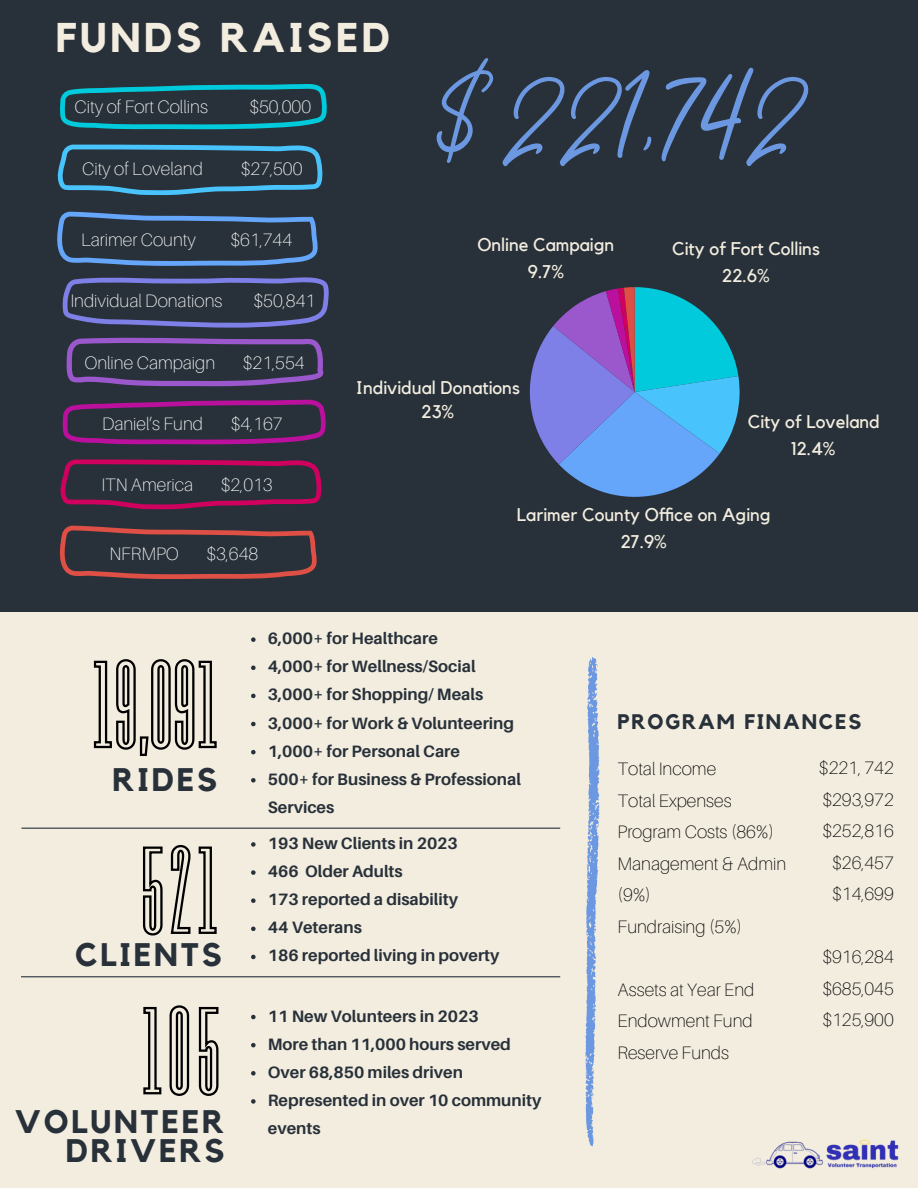
<style>
.page{position:relative;width:918px;height:1188px;background:#f3ede0}
.page>*{position:absolute;margin:0;border:0;box-sizing:border-box;transform-origin:0 0}
.t1{font:119.55px "Suluscript";color:#6c97e1}
.t2{font:700 41.4px "Kollektif";letter-spacing:.085em;color:#f3ede0}
.t3{font:700 32.55px/29.2px "Kollektif";letter-spacing:.085em;color:#283139;text-align:right}
.t4{font:700 21px "Kollektif";letter-spacing:.085em;color:#283139}
.t5{font:18.3px/26.5px "Kollektif";color:#f3ede0;text-align:center}
.t6{font:100 18px/31.5px "Aileron";color:#000}
.t7{font:100 18px "Aileron";color:#fff}
.t8{font:700 16.5px/28.2px "Aileron";color:#283139}
</style>
<div class="page">
<div style="left:0;top:0;width:918px;height:611px;background:#283139"></div>
<svg style="left:530px;top:287px;width:210px;height:210px"></svg>
<hr style="left:21px;top:828px;width:539px;height:1px;background:#283139">
<hr style="left:21px;top:976px;width:539px;height:1px;background:#283139">
<svg style="left:60px;top:84px;width:267px;height:45px"></svg>
<svg style="left:57px;top:144px;width:266px;height:51px"></svg>
<svg style="left:57px;top:212px;width:261px;height:54px"></svg>
<svg style="left:63px;top:277px;width:266px;height:51px"></svg>
<svg style="left:66px;top:337px;width:258px;height:49px"></svg>
<svg style="left:62px;top:399px;width:264px;height:45px"></svg>
<svg style="left:60px;top:459px;width:262px;height:50px"></svg>
<svg style="left:59px;top:526px;width:258px;height:53px"></svg>
<svg style="left:251px;top:637px;width:5px;height:5px"></svg>
<svg style="left:251px;top:666px;width:5px;height:4px"></svg>
<svg style="left:251px;top:694px;width:5px;height:4px"></svg>
<svg style="left:251px;top:722px;width:5px;height:4px"></svg>
<svg style="left:251px;top:750px;width:5px;height:4px"></svg>
<svg style="left:251px;top:778px;width:5px;height:5px"></svg>
<svg style="left:93px;top:659px;width:124px;height:97px"></svg>
<svg style="left:143px;top:844px;width:74px;height:92px"></svg>
<svg style="left:251px;top:842px;width:5px;height:5px"></svg>
<svg style="left:251px;top:870px;width:5px;height:5px"></svg>
<svg style="left:251px;top:898px;width:5px;height:5px"></svg>
<svg style="left:251px;top:927px;width:5px;height:4px"></svg>
<svg style="left:251px;top:955px;width:5px;height:4px"></svg>
<svg style="left:143px;top:1005px;width:76px;height:91px"></svg>
<svg style="left:251px;top:1015px;width:5px;height:4px"></svg>
<svg style="left:251px;top:1043px;width:5px;height:4px"></svg>
<svg style="left:251px;top:1071px;width:5px;height:5px"></svg>
<svg style="left:251px;top:1099px;width:5px;height:5px"></svg>
<svg style="left:560px;top:657px;width:40px;height:490px"></svg>
<img style="left:752px;top:1139px;width:147px;height:30px">
<p class="t2" style="left:56px;top:18px;width:336px">FUNDS RAISED</p>
<p class="t7" style="left:75px;top:96px;width:135px">City of Fort Collins</p>
<p class="t7" style="left:249px;top:96px;width:63px">$50,000</p>
<p class="t7" style="left:82px;top:157px;width:122px">City of Loveland</p>
<p class="t7" style="left:241px;top:157px;width:63px">$27,500</p>
<p class="t7" style="left:81px;top:228px;width:116px">Larimer County</p>
<p class="t7" style="left:231px;top:228px;width:63px">$61,744</p>
<p class="t7" style="left:71px;top:290px;width:153px">Individual Donations</p>
<p class="t7" style="left:254px;top:290px;width:63px">$50,841</p>
<p class="t7" style="left:84px;top:352px;width:132px">Online Campaign</p>
<p class="t7" style="left:243px;top:352px;width:63px">$21,554</p>
<h3 class="t1" style="left:431px;top:35px;width:375px">$221,742</h3>
<p class="t5" style="left:477px;top:232px;width:139px">Online Campaign<br>9.7%</p>
<p class="t5" style="left:672px;top:236px;width:149px">City of Fort Collins<br>22.6%</p>
<p class="t7" style="left:102px;top:412px;width:102px">Daniel’s Fund</p>
<p class="t7" style="left:231px;top:412px;width:53px">$4,167</p>
<p class="t7" style="left:101px;top:474px;width:93px">ITN America</p>
<p class="t7" style="left:221px;top:474px;width:53px">$2,013</p>
<p class="t7" style="left:109px;top:543px;width:71px">NFRMPO</p>
<p class="t7" style="left:206px;top:543px;width:53px">$3,648</p>
<p class="t5" style="left:356px;top:377px;width:166px;line-height:23.9px">Individual Donations<br>23%</p>
<p class="t5" style="left:748px;top:410px;width:134px">City of Loveland<br>12.4%</p>
<p class="t5" style="left:517px;top:502px;width:255px">Larimer County Office on Aging<br>27.9%</p>
<p class="t3" style="left:112px;top:766px;width:106px">RIDES</p>
<p class="t3" style="left:75px;top:941px;width:148px">CLIENTS</p>
<p class="t3" style="left:15px;top:1108px;width:211px">VOLUNTEER<br>DRIVERS</p>
<h6 class="t8" style="left:268px;top:624px;width:172px">6,000+ for Healthcare</h6>
<h1 class="t8" style="left:268px;top:652px;width:209px">4,000+ for Wellness/Social</h1>
<h2 class="t8" style="left:268px;top:680px;width:217px">3,000+ for Shopping/ Meals</h2>
<h4 class="t8" style="left:268px;top:708px;width:248px">3,000+ for Work &amp; Volunteering</h4>
<p class="t8" style="left:268px;top:736px;width:194px">1,000+ for Personal Care</p>
<p class="t8" style="left:268px;top:765px;width:255px">500+ for Business &amp; Professional<br>Services</p>
<h2 class="t8" style="left:268px;top:829px;width:192px">193 New Clients in 2023</h2>
<p class="t8" style="left:268px;top:857px;width:136px">466 Older Adults</p>
<p class="t8" style="left:268px;top:885px;width:192px">173 reported a disability</p>
<p class="t8" style="left:268px;top:913px;width:96px">44 Veterans</p>
<p class="t8" style="left:268px;top:941px;width:233px">186 reported living in poverty</p>
<h2 class="t8" style="left:268px;top:1001px;width:212px">11 New Volunteers in 2023</h2>
<h4 class="t8" style="left:268px;top:1029px;width:245px">More than 11,000 hours served</h4>
<p class="t8" style="left:268px;top:1058px;width:197px">Over 68,850 miles driven</p>
<p class="t8" style="left:268px;top:1086px;width:275px">Represented in over 10 community events</p>
<p class="t4" style="left:618px;top:712px;width:245px">PROGRAM FINANCES</p>
<p class="t6" style="left:618px;top:753px;width:100px">Total Income</p>
<p class="t6" style="left:618px;top:784px;width:116px">Total Expenses</p>
<p class="t6" style="left:618px;top:816px;width:158px">Program Costs (86%)</p>
<h5 class="t6" style="left:618px;top:847px;width:170px">Management &amp; Admin (9%)</h5>
<p class="t6" style="left:618px;top:910px;width:126px">Fundraising (5%)</p>
<p class="t6" style="left:618px;top:973px;width:138px">Assets at Year End</p>
<p class="t6" style="left:618px;top:1005px;width:137px">Endowment Fund</p>
<p class="t6" style="left:618px;top:1036px;width:113px">Reserve Funds</p>
<p class="t6" style="left:819px;top:752px;width:76px">$221, 742</p>
<p class="t6" style="left:822px;top:783px;width:73px">$293,972</p>
<p class="t6" style="left:822px;top:815px;width:73px">$252,816</p>
<p class="t6" style="left:832px;top:846px;width:63px">$26,457</p>
<p class="t6" style="left:832px;top:878px;width:63px">$14,699</p>
<p class="t6" style="left:822px;top:941px;width:73px">$916,284</p>
<p class="t6" style="left:822px;top:972px;width:73px">$685,045</p>
<p class="t6" style="left:822px;top:1004px;width:73px">$125,900</p>
</div>
